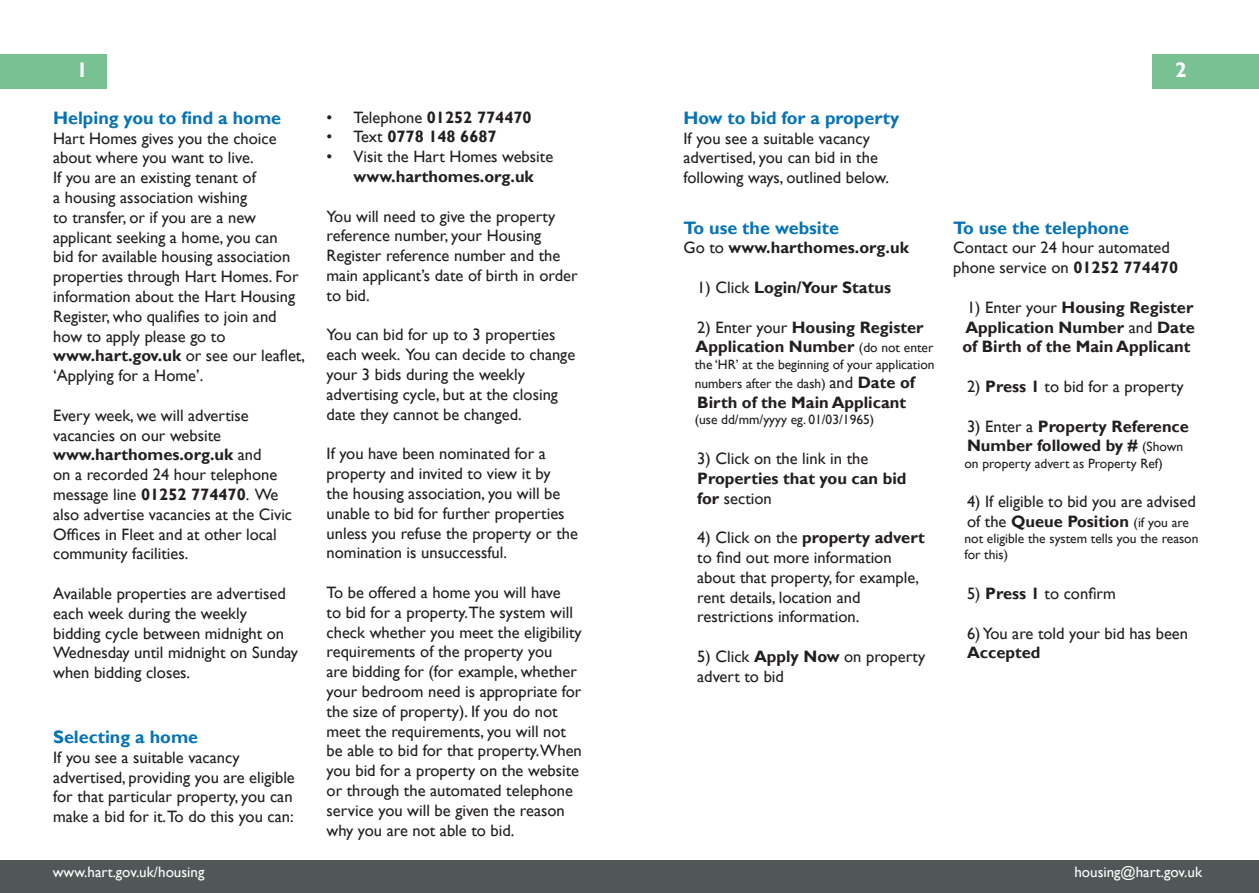
<style>
.page{position:relative;width:1259px;height:893px;background:#fff}
.page>*{position:absolute;margin:0;border:0;box-sizing:border-box;transform-origin:0 0}
.t1{font:700 21px "Gill Sans";color:#fff}
.t2{font:700 18px "Gill Sans";color:#0773b5}
.t3{font:16.5px/19.8px "Gill Sans";color:#231f20}
.t4{font:700 16.5px/19.8px "Gill Sans";color:#231f20}
.t5{font:15px "Gill Sans";color:#fff}
.t6{font:13.5px/19.8px "Gill Sans";color:#231f20}
.s1{font-weight:700}
.s2{font-weight:400}
.s3{font-weight:400;font-size:13.5px}
.s4{font-size:16.5px}
.s5{font-weight:700;font-size:16.5px}
.s6{font-size:13.5px}
</style>
<div class="page">
<div style="left:0;top:54px;width:106px;height:34px;background:#78c193"></div>
<div style="left:0;top:860px;width:641px;height:33px;background:#4f5857"></div>
<div style="left:1152px;top:54px;width:107px;height:34px;background:#78c193"></div>
<div style="left:617px;top:860px;width:642px;height:33px;background:#4f5857"></div>
<p class="t1" style="left:77px;top:58px;width:13px">1</p>
<p class="t2" style="left:53px;top:107px;width:229px">Helping you to find a home</p>
<p class="t3" style="left:53px;top:128px;width:225px">Hart Homes gives you the choice about where you want to live.</p>
<p class="t3" style="left:53px;top:168px;width:247px">If you are an existing tenant of<br>a housing association wishing<br>to transfer, or if you are a new applicant seeking a home, you can bid for available housing association properties through Hart Homes. For information about the Hart Housing<br>Register, who qualifies to join and how to apply please go to</p>
<p class="t3" style="left:53px;top:346px;width:253px"><span class="s1">www.hart.gov.uk</span> or see our leaflet, ‘Applying for a Home’.</p>
<p class="t3" style="left:53px;top:406px;width:197px">Every week, we will advertise vacancies on our website</p>
<p class="t3" style="left:53px;top:445px;width:240px"><span class="s1">www.harthomes.org.uk</span> and<br>on a recorded 24 hour telephone message line <span class="s1">01252 774470</span>. We also advertise vacancies at the Civic<br>Offices in Fleet and at other local community facilities.</p>
<p class="t3" style="left:53px;top:584px;width:246px">Available properties are advertised each week during the weekly bidding cycle between midnight on<br>Wednesday until midnight on Sunday when bidding closes.</p>
<p class="t2" style="left:53px;top:726px;width:146px">Selecting a home</p>
<p class="t3" style="left:53px;top:748px;width:243px">If you see a suitable vacancy advertised, providing you are eligible for that particular property, you can make a bid for it.To do this you can:</p>
<p class="t5" style="left:53px;top:863px;width:153px">www.hart.gov.uk/housing</p>
<p class="t4" style="left:326px;top:108px;width:207px"><span class="s2">• Telephone</span> 01252 774470</p>
<p class="t4" style="left:326px;top:127px;width:172px"><span class="s2">• Text</span> 0778 148 6687</p>
<p class="t3" style="left:326px;top:147px;width:228px;text-align:center">• Visit the Hart Homes website <span class="s1">www.harthomes.org.uk</span></p>
<p class="t3" style="left:326px;top:207px;width:253px">You will need to give the property reference number, your Housing<br>Register reference number and the main applicant’s date of birth in order to bid.</p>
<p class="t3" style="left:326px;top:325px;width:250px">You can bid for up to 3 properties each week. You can decide to change your 3 bids during the weekly advertising cycle, but at the closing date they cannot be changed.</p>
<p class="t3" style="left:326px;top:444px;width:253px">If you have been nominated for a property and invited to view it by<br>the housing association, you will be unable to bid for further properties unless you refuse the property or the nomination is unsuccessful.</p>
<p class="t3" style="left:326px;top:583px;width:257px">To be offered a home you will have<br>to bid for a property.The system will check whether you meet the eligibility requirements of the property you<br>are bidding for (for example, whether your bedroom need is appropriate for the size of property). If you do not meet the requirements, you will not be able to bid for that property.When you bid for a property on the website or through the automated telephone service you will be given the reason why you are not able to bid.</p>
<p class="t2" style="left:683px;top:107px;width:217px">How to bid for a property</p>
<p class="t3" style="left:683px;top:128px;width:207px">If you see a suitable vacancy advertised, you can bid in the following ways, outlined below.</p>
<p class="t2" style="left:683px;top:217px;width:157px">To use the website</p>
<p class="t4" style="left:683px;top:238px;width:227px"><span class="s2">Go to</span> www.harthomes.org.uk</p>
<p class="t4" style="left:697px;top:278px;width:195px"><span class="s2">1) Click</span> Login/Your Status</p>
<p class="t4" style="left:695px;top:318px;width:239px"><span class="s2">2) Enter your</span> Housing Register<br>Application Number <span class="s3">(do not enter</span></p>
<p class="t6" style="left:695px;top:354px;width:241px">the ‘HR’ at the beginning of your application numbers after the dash) <span class="s4">and</span> <span class="s5">Date of</span></p>
<p class="t4" style="left:697px;top:393px;width:210px">Birth of the Main Applicant</p>
<p class="t6" style="left:695px;top:410px;width:181px">(use dd/mm/yyyy eg. 01/03/1965)</p>
<p class="t4" style="left:697px;top:449px;width:211px"><span class="s2">3) Click on the link in the<br></span>Properties that you can bid</p>
<p class="t3" style="left:697px;top:488px;width:76px"><span class="s1">for</span> section</p>
<p class="t3" style="left:697px;top:528px;width:229px">4) Click on the <span class="s1">property advert </span>to find out more information about that property, for example, rent details, location and restrictions information.</p>
<p class="t3" style="left:697px;top:647px;width:229px">5) Click <span class="s1">Apply Now</span> on property advert to bid</p>
<p class="t1" style="left:1175px;top:58px;width:13px">2</p>
<p class="t2" style="left:953px;top:217px;width:177px">To use the telephone</p>
<p class="t3" style="left:953px;top:238px;width:226px">Contact our 24 hour automated phone service on <span class="s1">01252 774470</span></p>
<p class="t4" style="left:962px;top:298px;width:234px;text-align:justify"><span class="s2">1) Enter your</span> Housing Register Application Number <span class="s2">and</span> Date of Birth of the Main Applicant</p>
<p class="t3" style="left:967px;top:377px;width:218px">2) <span class="s1">Press 1</span> to bid for a property</p>
<p class="t4" style="left:967px;top:417px;width:223px"><span class="s2">3) Enter a</span> Property Reference<br>Number followed by # <span class="s3">(Shown</span></p>
<p class="t6" style="left:964px;top:453px;width:200px">on property advert as Property Ref)</p>
<p class="t3" style="left:967px;top:492px;width:230px">4) If eligible to bid you are advised of the <span class="s1">Queue Position</span> <span class="s6">(if you are</span></p>
<p class="t6" style="left:964px;top:531px;width:235px;line-height:16.2px">not eligible the system tells you the reason for this)</p>
<p class="t3" style="left:967px;top:584px;width:150px">5) <span class="s1">Press 1</span> to confirm</p>
<p class="t3" style="left:967px;top:623px;width:223px">6) You are told your bid has been<br><span class="s1">Accepted</span></p>
<p class="t5" style="left:1074px;top:863px;width:129px">housing@hart.gov.uk</p>
</div>
